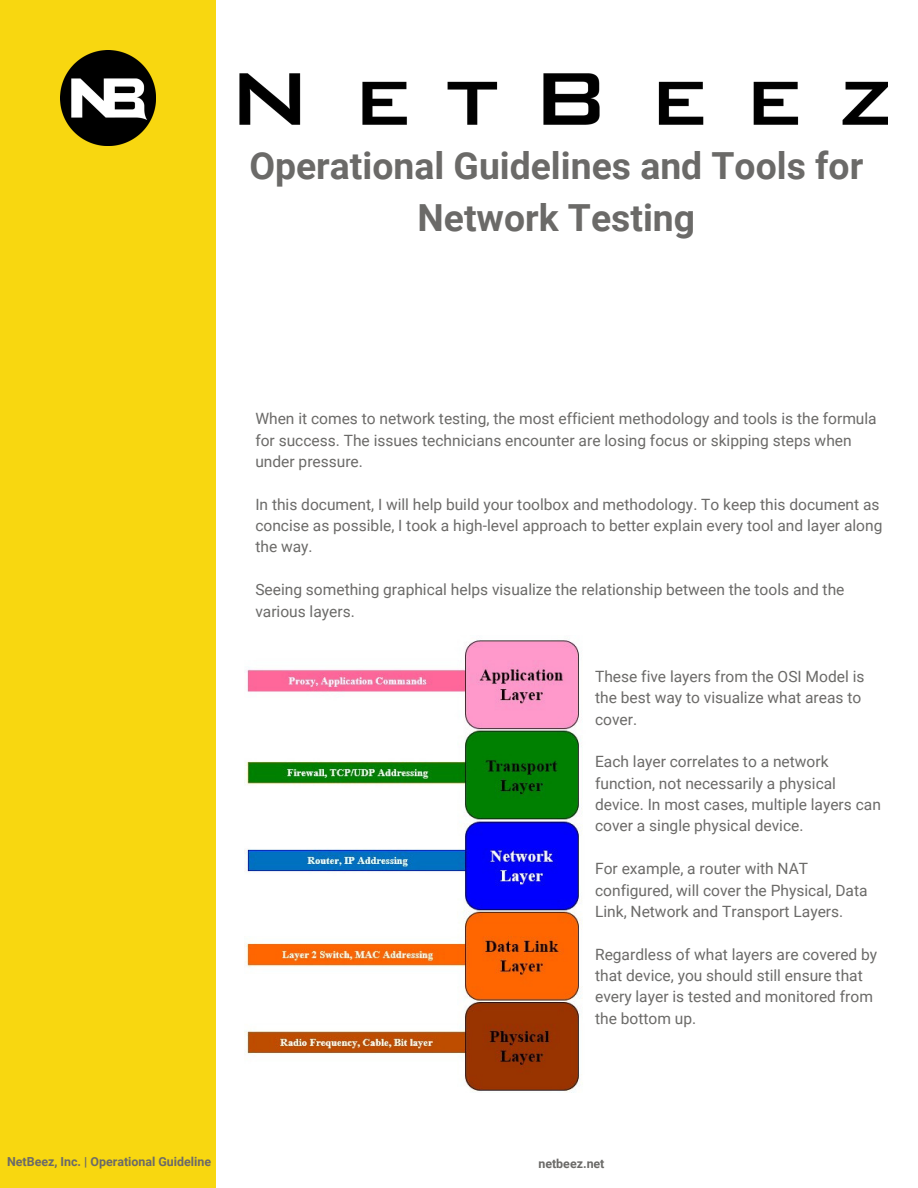
<style>
.page{position:relative;width:918px;height:1188px;background:#fff}
.page>*{position:absolute;margin:0;border:0;box-sizing:border-box;transform-origin:0 0}
.t1{font:700 37.35px/51.8px "Roboto";color:#6b6a68;text-align:center}
.t2{font:15.6px/21.3px "Roboto";color:#6b6a68}
.t3{font:700 12.45px "Roboto";color:#6b6a68}
</style>
<div class="page">
<div style="left:0;top:0;width:216px;height:1188px;background:#f8d710"></div>
<img style="left:61px;top:51px;width:94px;height:94px">
<img style="left:239px;top:73px;width:649px;height:52px">
<img style="left:244px;top:639px;width:339px;height:453px">
<h1 class="t1" style="left:249px;top:140px;width:615px">Operational Guidelines and Tools for<br>Network Testing</h1>
<p class="t2" style="left:255px;top:408px;width:623px">When it comes to network testing, the most efficient methodology and tools is the formula for success. The issues technicians encounter are losing focus or skipping steps when under pressure.</p>
<p class="t2" style="left:255px;top:494px;width:629px">In this document, I will help build your toolbox and methodology. To keep this document as concise as possible, I took a high-level approach to better explain every tool and layer along the way.</p>
<p class="t2" style="left:255px;top:579px;width:591px">Seeing something graphical helps visualize the relationship between the tools and the various layers.</p>
<p class="t2" style="left:595px;top:666px;width:271px">These five layers from the OSI Model is the best way to visualize what areas to cover.</p>
<p class="t2" style="left:595px;top:751px;width:287px">Each layer correlates to a network function, not necessarily a physical device. In most cases, multiple layers can cover a single physical device.</p>
<p class="t2" style="left:595px;top:858px;width:274px">For example, a router with NAT configured, will cover the Physical, Data<br>Link, Network and Transport Layers.</p>
<p class="t2" style="left:595px;top:944px;width:284px">Regardless of what layers are covered by that device, you should still ensure that every layer is tested and monitored from the bottom up.</p>
<p class="t3" style="left:7px;top:1154px;width:205px">NetBeez, Inc. | Operational Guideline</p>
<p class="t3" style="left:538px;top:1156px;width:68px">netbeez.net</p>
</div>
